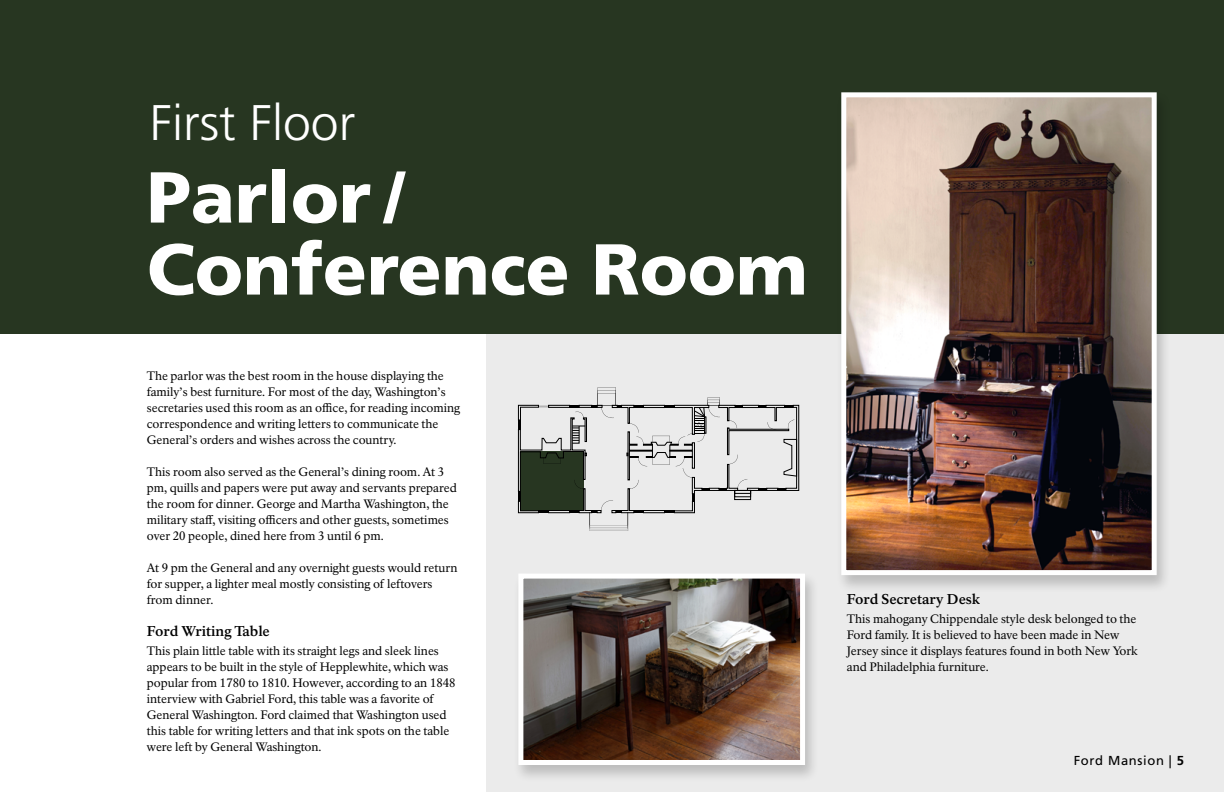
<style>
.page{position:relative;width:1224px;height:792px;background:#fff}
.page>*{position:absolute;margin:0;border:0;box-sizing:border-box;transform-origin:0 0}
.t1{font:900 72px/72px "Frutiger LT Std";color:#fff}
.t2{font:300 50px "Frutiger LT Std";color:#fff}
.t3{font:700 14px "NPS Rawlinson OT";letter-spacing:-.005em;color:#000}
.t4{font:13px "Frutiger LT Std";letter-spacing:.05em;color:#000}
.t5{font:12px/16px "NPS Rawlinson OT";color:#000}
.s1{font-weight:700}
</style>
<div class="page">
<div style="left:486px;top:325px;width:738px;height:467px;background:#ebebeb"></div>
<div style="left:0;top:0;width:1224px;height:334px;background:#273621"></div>
<div style="left:513px;top:572px;width:306px;height:211px;background:#000;opacity:.2"></div>
<img style="left:524px;top:580px;width:275px;height:179px">
<div style="left:518px;top:574px;width:287px;height:191px;border:5px solid #fff"></div>
<div style="left:836px;top:90px;width:335px;height:503px;background:#000;opacity:.2"></div>
<img style="left:847px;top:98px;width:304px;height:471px">
<div style="left:841px;top:92px;width:316px;height:483px;border:5px solid #fff"></div>
<svg style="left:518px;top:387px;width:281px;height:144px"></svg>
<h2 class="t2" style="left:150px;top:94px;width:207px">First Floor</h2>
<h3 class="t1" style="left:147px;top:161px;width:663px">Parlor /<br>Conference Room</h3>
<p class="t5" style="left:147px;top:368px;width:315px">The parlor was the best room in the house displaying the family’s best furniture. For most of the day, Washington’s secretaries used this room as an ofce, for reading incoming correspondence and writing letters to communicate the General’s orders and wishes across the country.</p>
<p class="t5" style="left:147px;top:464px;width:311px">This room also served as the General’s dining room. At 3 pm, quills and papers were put away and servants prepared the room for dinner. George and Martha Washington, the military staf, visiting ofcers and other guests, sometimes over 20 people, dined here from 3 until 6 pm.</p>
<p class="t5" style="left:147px;top:560px;width:312px">At 9 pm the General and any overnight guests would return for supper, a lighter meal mostly consisting of leftovers from dinner.</p>
<h4 class="t3" style="left:147px;top:623px;width:125px">Ford Writing Table</h4>
<p class="t5" style="left:147px;top:643px;width:310px">This plain little table with its straight legs and sleek lines appears to be built in the style of Hepplewhite, which was popular from 1780 to 1810. However, according to an 1848 interview with Gabriel Ford, this table was a favorite of General Washington. Ford claimed that Washington used this table for writing letters and that ink spots on the table were left by General Washington.</p>
<h4 class="t3" style="left:847px;top:590px;width:135px">Ford Secretary Desk</h4>
<p class="t5" style="left:847px;top:611px;width:293px">This mahogany Chippendale style desk belonged to the Ford family. It is believed to have been made in New Jersey since it displays features found in both New York and Philadelphia furniture.</p>
<p class="t4" style="left:1074px;top:753px;width:112px">Ford Mansion | <span class="s1">5</span></p>
</div>
